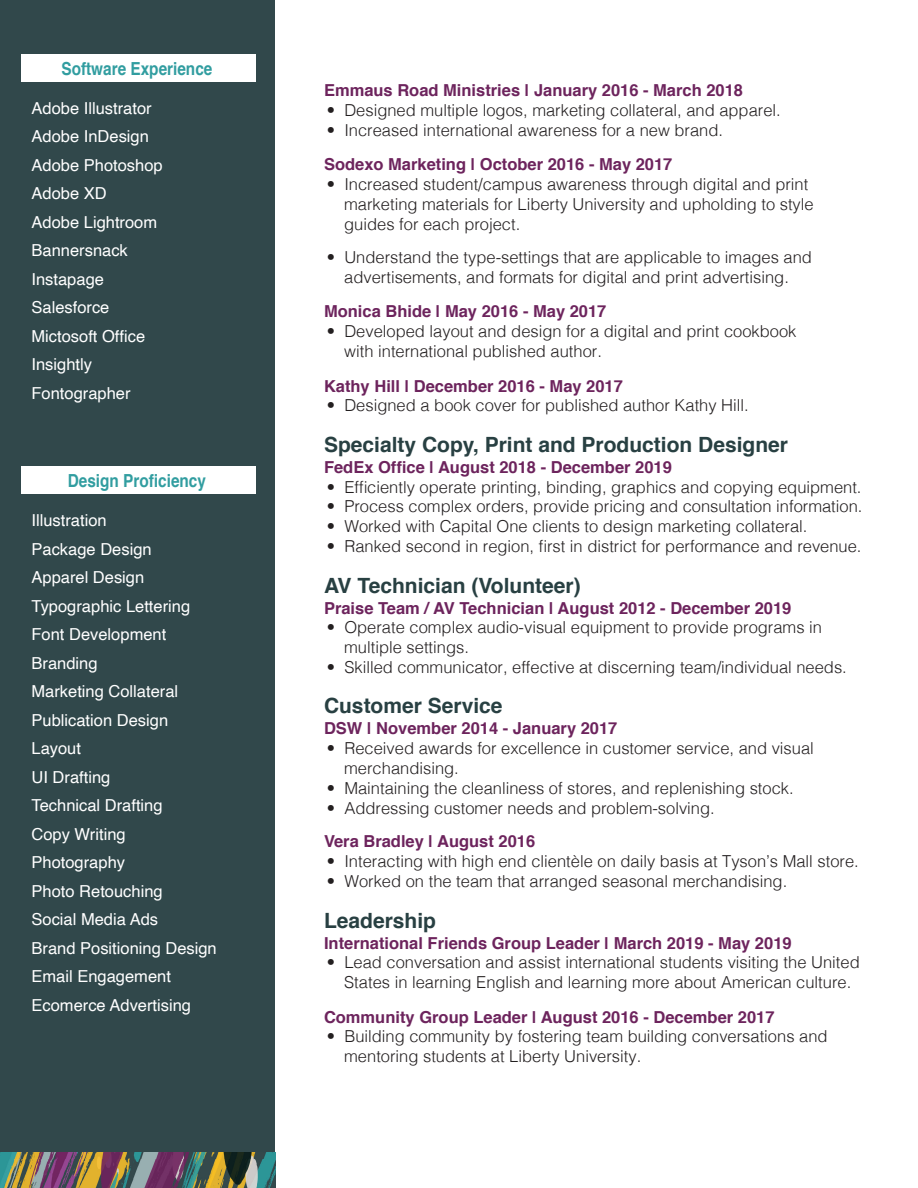
<style>
.page{position:relative;width:918px;height:1188px;background:#fff}
.page>*{position:absolute;margin:0;border:0;box-sizing:border-box;transform-origin:0 0}
.Job_Headers{font:700 21px "Helvetica";color:#284042}
.Sidebar_headers{font:700 18px "Helvetica";color:#319da0;scale:.85 1}
.Bullets{font:300 16.5px/19.8px "Helvetica";color:#231f20}
.Sidebar_copy{font:16.5px "Helvetica";color:#fff}
.Job_Subheader{font:700 16.5px "Helvetica";color:#6d245d}
</style>
<div class="page">
<div style="left:0;top:0;width:275px;height:1188px;background:#31484b"></div>
<div style="left:21px;top:466px;width:234px;height:28px;background:#fff"></div>
<div style="left:21px;top:54px;width:234px;height:28px;background:#fff"></div>
<img style="left:0;top:1152px;width:275px;height:36px">
<p class="Sidebar_headers" style="left:61px;top:54px;width:179px">Software Experience</p>
<p class="Sidebar_copy" style="left:32px;top:95px;width:122px">Adobe Illustrator</p>
<p class="Sidebar_copy" style="left:32px;top:124px;width:119px">Adobe InDesign</p>
<p class="Sidebar_copy" style="left:32px;top:152px;width:133px">Adobe Photoshop</p>
<p class="Sidebar_copy" style="left:32px;top:181px;width:77px">Adobe XD</p>
<p class="Sidebar_copy" style="left:32px;top:209px;width:127px">Adobe Lightroom</p>
<p class="Sidebar_copy" style="left:32px;top:238px;width:98px">Bannersnack</p>
<p class="Sidebar_copy" style="left:32px;top:266px;width:74px">Instapage</p>
<p class="Sidebar_copy" style="left:32px;top:295px;width:79px">Salesforce</p>
<p class="Sidebar_copy" style="left:32px;top:323px;width:115px">Mictosoft Office</p>
<p class="Sidebar_copy" style="left:32px;top:352px;width:62px">Insightly</p>
<p class="Sidebar_copy" style="left:32px;top:380px;width:101px">Fontographer</p>
<p class="Sidebar_headers" style="left:68px;top:466px;width:164px">Design Proficiency</p>
<p class="Sidebar_copy" style="left:32px;top:508px;width:77px">Illustration</p>
<p class="Sidebar_copy" style="left:32px;top:536px;width:122px">Package Design</p>
<p class="Sidebar_copy" style="left:32px;top:565px;width:114px">Apparel Design</p>
<p class="Sidebar_copy" style="left:32px;top:593px;width:160px">Typographic Lettering</p>
<p class="Sidebar_copy" style="left:32px;top:622px;width:136px">Font Development</p>
<p class="Sidebar_copy" style="left:32px;top:650px;width:68px">Branding</p>
<p class="Sidebar_copy" style="left:32px;top:679px;width:148px">Marketing Collateral</p>
<p class="Sidebar_copy" style="left:32px;top:707px;width:138px">Publication Design</p>
<p class="Sidebar_copy" style="left:32px;top:736px;width:51px">Layout</p>
<p class="Sidebar_copy" style="left:32px;top:764px;width:80px">UI Drafting</p>
<p class="Sidebar_copy" style="left:32px;top:793px;width:133px">Technical Drafting</p>
<p class="Sidebar_copy" style="left:32px;top:821px;width:96px">Copy Writing</p>
<p class="Sidebar_copy" style="left:32px;top:850px;width:95px">Photography</p>
<p class="Sidebar_copy" style="left:32px;top:878px;width:133px">Photo Retouching</p>
<p class="Sidebar_copy" style="left:32px;top:907px;width:128px">Social Media Ads</p>
<p class="Sidebar_copy" style="left:32px;top:935px;width:187px">Brand Positioning Design</p>
<p class="Sidebar_copy" style="left:32px;top:964px;width:141px">Email Engagement</p>
<p class="Sidebar_copy" style="left:32px;top:992px;width:161px">Ecomerce Advertising</p>
<p class="Job_Subheader" style="left:324px;top:77px;width:421px">Emmaus Road Ministries | January 2016 - March 2018</p>
<p class="Bullets" style="left:327px;top:99px;width:455px">• Designed multiple logos, marketing collateral, and apparel.</p>
<p class="Bullets" style="left:327px;top:119px;width:398px">• Increased international awareness for a new brand.</p>
<p class="Job_Subheader" style="left:324px;top:151px;width:350px">Sodexo Marketing | October 2016 - May 2017</p>
<p class="Bullets" style="left:344px;top:173px;width:471px;text-indent:-17px">• Increased student/campus awareness through digital and print marketing materials for Liberty University and upholding to style guides for each project.</p>
<p class="Bullets" style="left:327px;top:246px;width:487px;text-align:center">• Understand the type-settings that are applicable to images and advertisements, and formats for digital and print advertising.</p>
<p class="Job_Subheader" style="left:324px;top:298px;width:284px">Monica Bhide | May 2016 - May 2017</p>
<p class="Bullets" style="left:344px;top:320px;width:454px;text-indent:-17px">• Developed layout and design for a digital and print cookbook with international published author.</p>
<p class="Job_Subheader" style="left:324px;top:372px;width:300px">Kathy Hill | December 2016 - May 2017</p>
<p class="Bullets" style="left:327px;top:394px;width:423px">• Designed a book cover for published author Kathy Hill.</p>
<p class="Job_Headers" style="left:324px;top:428px;width:466px">Specialty Copy, Print and Production Designer</p>
<p class="Job_Subheader" style="left:324px;top:454px;width:349px">FedEx Office | August 2018 - December 2019</p>
<p class="Bullets" style="left:327px;top:476px;width:536px">• Efficiently operate printing, binding, graphics and copying equipment.</p>
<p class="Bullets" style="left:327px;top:496px;width:537px">• Process complex orders, provide pricing and consultation information.</p>
<p class="Bullets" style="left:327px;top:515px;width:482px">• Worked with Capital One clients to design marketing collateral.</p>
<p class="Bullets" style="left:327px;top:535px;width:536px">• Ranked second in region, first in district for performance and revenue.</p>
<p class="Job_Headers" style="left:324px;top:568px;width:258px">AV Technician (Volunteer)</p>
<p class="Job_Subheader" style="left:324px;top:594px;width:469px">Praise Team / AV Technician | August 2012 - December 2019</p>
<p class="Bullets" style="left:344px;top:616px;width:479px;text-indent:-17px">• Operate complex audio-visual equipment to provide programs in multiple settings.</p>
<p class="Bullets" style="left:327px;top:656px;width:521px">• Skilled communicator, effective at discerning team/individual needs.</p>
<p class="Job_Headers" style="left:324px;top:689px;width:180px">Customer Service</p>
<p class="Job_Subheader" style="left:324px;top:715px;width:295px">DSW | November 2014 - January 2017</p>
<p class="Bullets" style="left:344px;top:737px;width:471px;text-indent:-17px">• Received awards for excellence in customer service, and visual merchandising.</p>
<p class="Bullets" style="left:327px;top:777px;width:468px">• Maintaining the cleanliness of stores, and replenishing stock.</p>
<p class="Bullets" style="left:327px;top:797px;width:389px">• Addressing customer needs and problem-solving.</p>
<p class="Job_Subheader" style="left:324px;top:828px;width:213px">Vera Bradley | August 2016</p>
<p class="Bullets" style="left:327px;top:850px;width:533px">• Interacting with high end clientèle on daily basis at Tyson’s Mall store.</p>
<p class="Bullets" style="left:327px;top:870px;width:462px">• Worked on the team that arranged seasonal merchandising.</p>
<p class="Job_Headers" style="left:324px;top:903px;width:114px">Leadership</p>
<p class="Job_Subheader" style="left:324px;top:929px;width:469px">International Friends Group Leader | March 2019 - May 2019</p>
<p class="Bullets" style="left:327px;top:951px;width:534px;text-align:center">• Lead conversation and assist international students visiting the United<br>States in learning English and learning more about American culture.</p>
<p class="Job_Subheader" style="left:324px;top:1004px;width:452px">Community Group Leader | August 2016 - December 2017</p>
<p class="Bullets" style="left:344px;top:1026px;width:485px;text-indent:-17px">• Building community by fostering team building conversations and mentoring students at Liberty University.</p>
</div>
